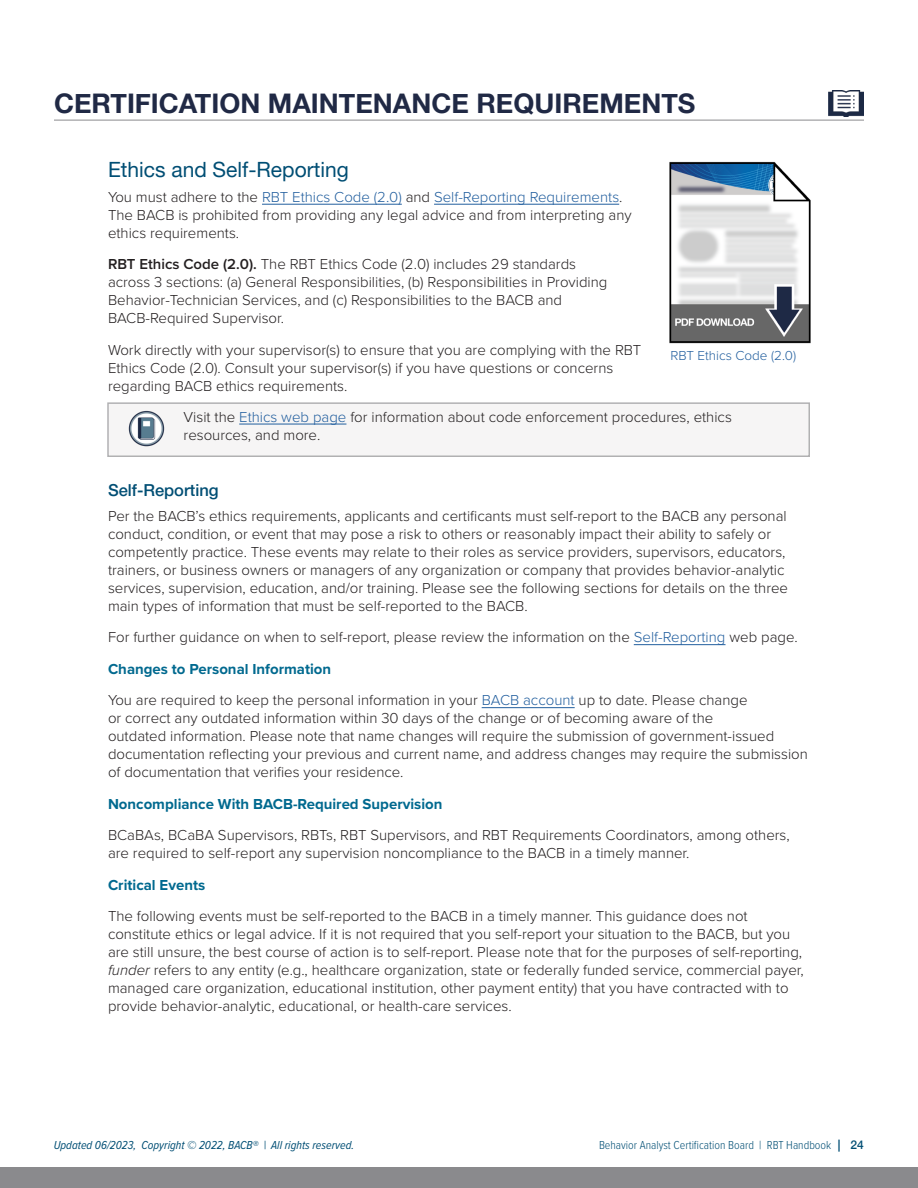
<style>
.page{position:relative;width:918px;height:1188px;background:#fff}
.page>*{position:absolute;margin:0;border:0;box-sizing:border-box;transform-origin:0 0}
.t1{font:700 27px "Helvetica Neue";color:#202945}
.Heading_2{font:21px "Helvetica Neue LT Pro";color:#004e74}
.Heading_3{font:500 16.5px "Helvetica Neue LT Pro";color:#004e74}
.Body_Text{font:300 15px/18px "Proxima Nova";color:#231f20}
.Heading_4{font:700 15px "Proxima Nova";color:#00698f}
.t2{font:300 13.5px "Proxima Nova";color:#215e9e}
.t3{font:italic 12px "Proxima Nova Cond";color:#004e74}
.t4{font:300 12px "Proxima Nova Cond";color:#004e74}
.s1{color:#215e9e}
.s2{font-weight:600}
.s3{font-style:italic}
.s4{font-family:"Helvetica Neue";font-weight:500}
</style>
<div class="page">
<div style="left:0;top:1167px;width:918px;height:21px;background:#8a8a8d"></div>
<hr style="left:54px;top:120px;width:810px;height:1px;background:#8a8a8d">
<hr style="left:262px;top:204px;width:140px;height:1px;background:#215e9e">
<hr style="left:434px;top:204px;width:185px;height:1px;background:#215e9e">
<hr style="left:634px;top:644px;width:92px;height:1px;background:#215e9e">
<hr style="left:482px;top:707px;width:93px;height:1px;background:#215e9e">
<div style="left:107px;top:402px;width:703px;height:55px;background:#f6f5f5"></div>
<img style="left:128px;top:410px;width:37px;height:37px">
<img style="left:669px;top:161px;width:142px;height:183px">
<hr style="left:239px;top:424px;width:107px;height:1px;background:#215e9e">
<img style="left:829px;top:90px;width:35px;height:27px">
<h1 class="t1" style="left:54px;top:82px;width:643px">CERTIFICATION MAINTENANCE REQUIREMENTS</h1>
<h2 class="Heading_2" style="left:108px;top:157px;width:242px">Ethics and Self-Reporting</h2>
<p class="Body_Text" style="left:108px;top:187px;width:525px">You must adhere to the <span class="s1">RBT Ethics Code (2.0)</span> and <span class="s1">Self-Reporting Requirements</span>.<br>The BACB is prohibited from providing any legal advice and from interpreting any ethics requirements.</p>
<p class="Body_Text" style="left:108px;top:254px;width:501px"><span class="s2">RBT Ethics Code (2.0).</span> The RBT Ethics Code (2.0) includes 29 standards across 3 sections: (a) General Responsibilities, (b) Responsibilities in Providing Behavior-Technician Services, and (c) Responsibilities to the BACB and BACB-Required Supervisor.</p>
<p class="Body_Text" style="left:108px;top:340px;width:535px">Work directly with your supervisor(s) to ensure that you are complying with the RBT<br>Ethics Code (2.0). Consult your supervisor(s) if you have questions or concerns regarding BACB ethics requirements.</p>
<p class="t2" style="left:670px;top:345px;width:127px">RBT Ethics Code (2.0)</p>
<p class="Body_Text" style="left:184px;top:407px;width:550px">Visit the <span class="s1">Ethics web page</span> for information about code enforcement procedures, ethics resources, and more.</p>
<h3 class="Heading_3" style="left:108px;top:480px;width:112px">Self-Reporting</h3>
<p class="Body_Text" style="left:108px;top:506px;width:682px">Per the BACB’s ethics requirements, applicants and certificants must self-report to the BACB any personal conduct, condition, or event that may pose a risk to others or reasonably impact their ability to safely or competently practice. These events may relate to their roles as service providers, supervisors, educators, trainers, or business owners or managers of any organization or company that provides behavior-analytic services, supervision, education, and/or training. Please see the following sections for details on the three main types of information that must be self-reported to the BACB.</p>
<p class="Body_Text" style="left:108px;top:627px;width:691px">For further guidance on when to self-report, please review the information on the <span class="s1">Self-Reporting</span> web page.</p>
<h4 class="Heading_4" style="left:108px;top:658px;width:225px">Changes to Personal Information</h4>
<p class="Body_Text" style="left:108px;top:690px;width:701px">You are required to keep the personal information in your <span class="s1">BACB account</span> up to date. Please change<br>or correct any outdated information within 30 days of the change or of becoming aware of the<br>outdated information. Please note that name changes will require the submission of government-issued documentation reflecting your previous and current name, and address changes may require the submission of documentation that verifies your residence.</p>
<h4 class="Heading_4" style="left:108px;top:793px;width:336px">Noncompliance With BACB-Required Supervision</h4>
<p class="Body_Text" style="left:108px;top:825px;width:683px">BCaBAs, BCaBA Supervisors, RBTs, RBT Supervisors, and RBT Requirements Coordinators, among others, are required to self-report any supervision noncompliance to the BACB in a timely manner.</p>
<h4 class="Heading_4" style="left:108px;top:874px;width:99px">Critical Events</h4>
<p class="Body_Text" style="left:108px;top:906px;width:697px">The following events must be self-reported to the BACB in a timely manner. This guidance does not constitute ethics or legal advice. If it is not required that you self-report your situation to the BACB, but you are still unsure, the best course of action is to self-report. Please note that for the purposes of self-reporting, <span class="s3">funder</span> refers to any entity (e.g., healthcare organization, state or federally funded service, commercial payer, managed care organization, educational institution, other payment entity) that you have contracted with to provide behavior-analytic, educational, or health-care services.</p>
<p class="t3" style="left:54px;top:1136px;width:302px">Updated 06/2023, Copyright © 2022, BACB® | All rights reserved.</p>
<p class="t4" style="left:599px;top:1136px;width:266px">Behavior Analyst Certification Board | RBT Handbook <span class="s4">| 24</span></p>
</div>
